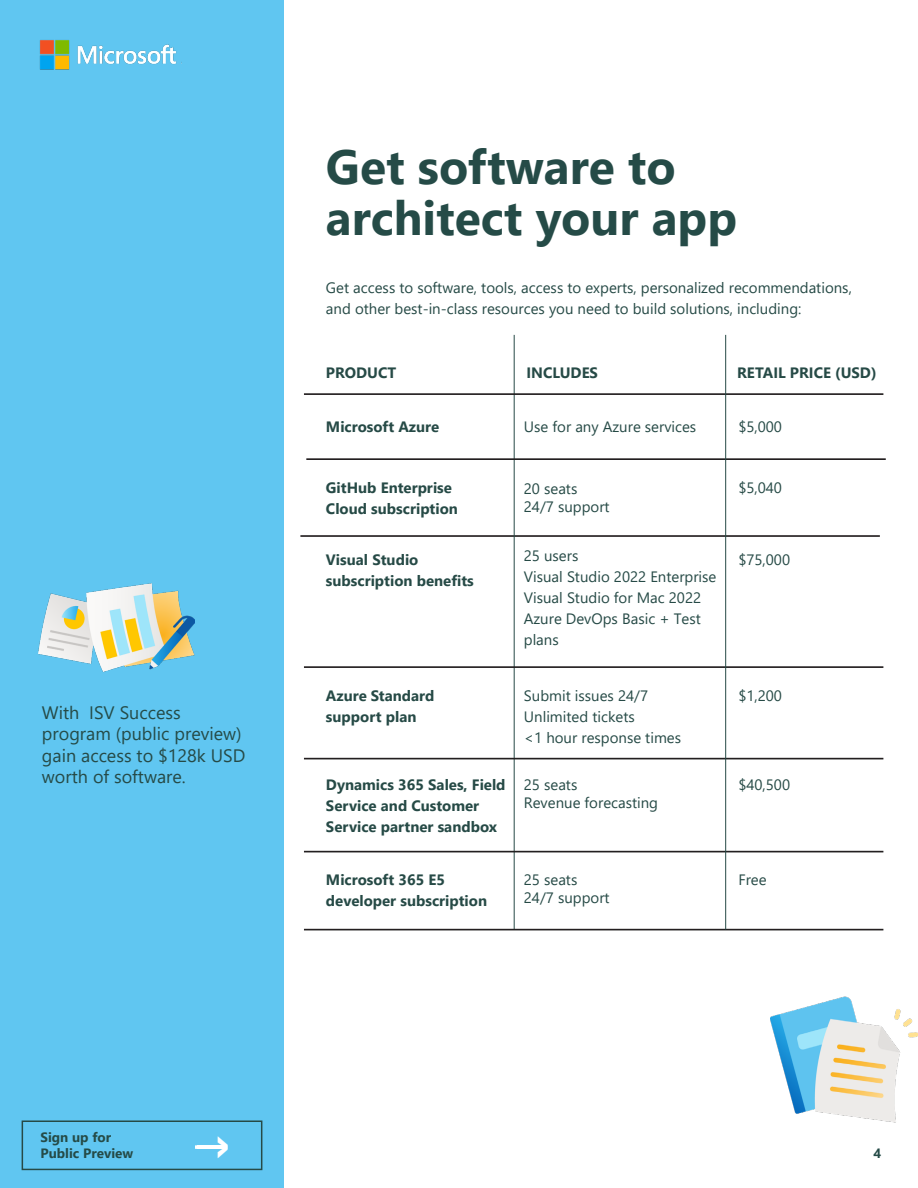
<style>
.page{position:relative;width:918px;height:1188px;background:#fff}
.page>*{position:absolute;margin:0;border:0;box-sizing:border-box;transform-origin:0 0}
.t1{font:700 48px/51px "Segoe UI";color:#254b47}
.t2{font:41.55px "Segoe UI Black";color:#fff;scale:.49 1}
.t3{font:18px/21.6px "Segoe UI";color:#264a46}
.t4{font:15px/21px "Segoe UI";color:#264a46}
.t5{font:700 15px/21px "Segoe UI";color:#264a46}
.t6{font:700 13.5px/16.2px "Segoe UI";color:#254b47}
.s1{color:#254b47}
</style>
<div class="page">
<div style="left:0;top:0;width:284px;height:1188px;background:#60c6f1"></div>
<img style="left:39px;top:40px;width:138px;height:30px">
<div style="left:22px;top:1120px;width:240px;height:50px;border:2px solid #264a46"></div>
<div style="left:195px;top:1145px;width:32px;height:4px;border:3px solid #fff"></div>
<img style="left:39px;top:583px;width:156px;height:89px">
<img style="left:770px;top:996px;width:148px;height:127px">
<hr style="left:300px;top:535px;width:580px;height:2px;background:#231f20">
<hr style="left:514px;top:335px;width:1px;height:595px;background:#264a46">
<hr style="left:304px;top:393px;width:579px;height:2px;background:#231f20">
<hr style="left:306px;top:458px;width:580px;height:2px;background:#231f20">
<hr style="left:304px;top:666px;width:579px;height:2px;background:#231f20">
<hr style="left:304px;top:758px;width:579px;height:1px;background:#231f20">
<hr style="left:304px;top:851px;width:579px;height:1px;background:#231f20">
<hr style="left:304px;top:929px;width:579px;height:1px;background:#231f20">
<hr style="left:725px;top:335px;width:1px;height:595px;background:#264a46">
<p class="t3" style="left:42px;top:700px;width:205px">With <span class="s1">ISV Success program (public preview) </span>gain access to $128k USD worth of software.</p>
<p class="t1" style="left:326px;top:138px;width:413px">Get software to architect your app</p>
<p class="t4" style="left:326px;top:276px;width:527px">Get access to software, tools, access to experts, personalized recommendations, and other best-in-class resources you need to build solutions, including:</p>
<p class="t5" style="left:326px;top:361px;width:72px">PRODUCT</p>
<p class="t5" style="left:526px;top:361px;width:73px">INCLUDES</p>
<p class="t5" style="left:737px;top:361px;width:141px">RETAIL PRICE (USD)</p>
<p class="t5" style="left:326px;top:415px;width:115px">Microsoft Azure</p>
<p class="t4" style="left:524px;top:415px;width:174px">Use for any Azure services</p>
<p class="t4" style="left:738px;top:415px;width:45px">$5,000</p>
<p class="t5" style="left:326px;top:476px;width:133px">GitHub Enterprise<br>Cloud subscription</p>
<p class="t4" style="left:524px;top:478px;width:87px;line-height:18px">20 seats<br>24/7 support</p>
<p class="t4" style="left:738px;top:476px;width:45px">$5,040</p>
<p class="t5" style="left:326px;top:548px;width:149px">Visual Studio subscription benefits</p>
<p class="t4" style="left:524px;top:544px;width:194px">25 users<br>Visual Studio 2022 Enterprise<br>Visual Studio for Mac 2022<br>Azure DevOps Basic + Test plans</p>
<p class="t4" style="left:738px;top:548px;width:53px">$75,000</p>
<p class="t5" style="left:326px;top:684px;width:110px">Azure Standard support plan</p>
<p class="t4" style="left:524px;top:684px;width:126px">Submit issues 24/7</p>
<p class="t4" style="left:524px;top:705px;width:112px">Unlimited tickets</p>
<p class="t4" style="left:524px;top:726px;width:159px">&lt;1 hour response times</p>
<p class="t4" style="left:738px;top:684px;width:45px">$1,200</p>
<p class="t5" style="left:326px;top:773px;width:181px">Dynamics 365 Sales, Field<br>Service and Customer<br>Service partner sandbox</p>
<p class="t4" style="left:524px;top:775px;width:136px;line-height:18px">25 seats<br>Revenue forecasting</p>
<p class="t4" style="left:738px;top:773px;width:53px">$40,500</p>
<p class="t5" style="left:326px;top:868px;width:163px">Microsoft 365 E5 developer subscription</p>
<p class="t4" style="left:524px;top:869px;width:87px;line-height:18px">25 seats<br>24/7 support</p>
<p class="t4" style="left:738px;top:867px;width:30px">Free</p>
<p class="t6" style="left:40px;top:1128px;width:94px">Sign up for<br>Public Preview</p>
<p class="t2" style="left:215px;top:1114px;width:31px">&gt;</p>
<p class="t6" style="left:874px;top:1144px;width:9px">4</p>
</div>
